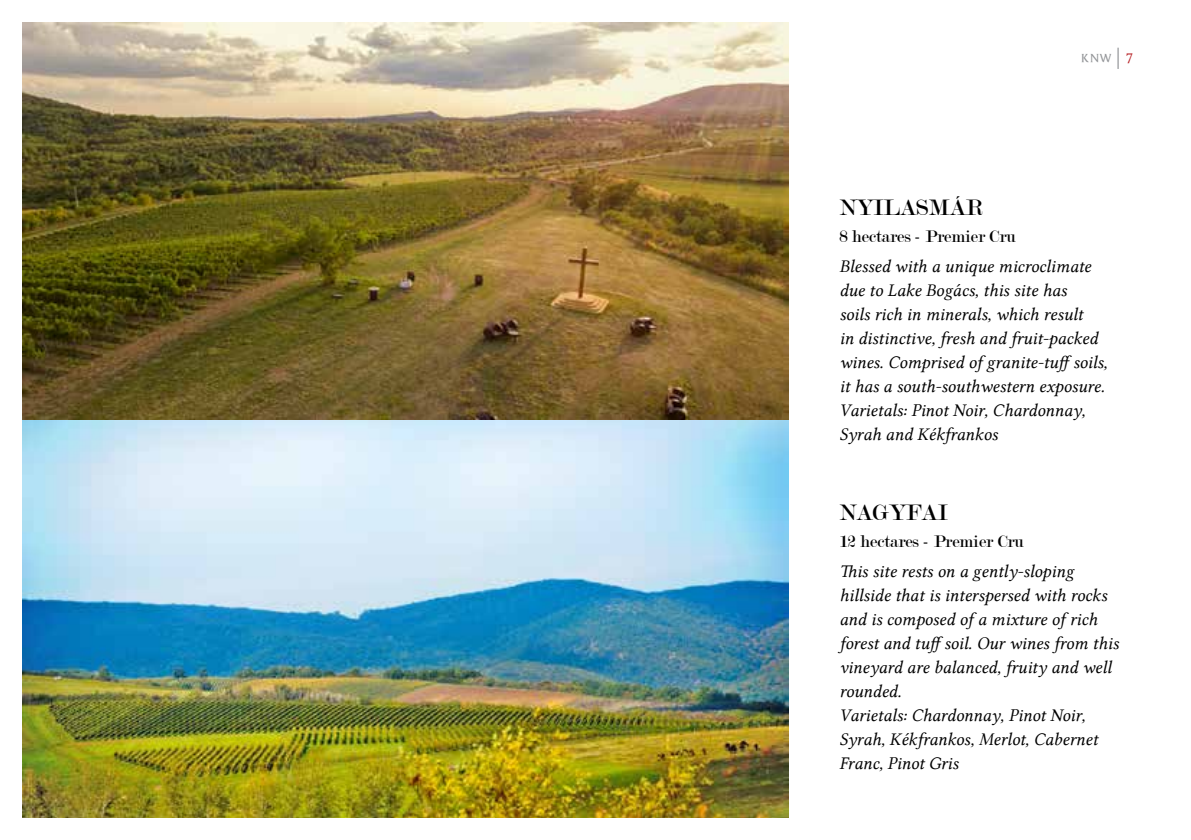
<style>
.page{position:relative;width:1191px;height:840px;background:#fff}
.page>*{position:absolute;margin:0;border:0;box-sizing:border-box;transform-origin:0 0}
.t1{font:24px "Modern";color:#000}
.t2{font:18px/24px "Lin Libertine I";color:#000}
.t3{font:18px "Modern";color:#000}
.t4{font:12px "Friz Quadrata PFL";color:#939598}
.s1{font-family:"Lin Libertine";font-size:16px;color:#b61d22}
</style>
<div class="page">
<svg style="left:1117px;top:48px;width:1px;height:21px"></svg>
<img style="left:23px;top:23px;width:765px;height:793px">
<p class="t4" style="left:1081px;top:51px;width:53px">KNW <span class="s1">7</span></p>
<h1 class="t1" style="left:839px;top:195px;width:145px">NYILASMÁR</h1>
<p class="t3" style="left:839px;top:227px;width:178px">8 hectares - Premier Cru</p>
<p class="t2" style="left:839px;top:254px;width:270px">Blessed with a unique microclimate due to Lake Bogács, this site has<br>soils rich in minerals, which result<br>in distinctive, fresh and fruit-packed wines. Comprised of granite-tuff soils, it has a south-southwestern exposure.<br>Varietals: Pinot Noir, Chardonnay, Syrah and Kékfrankos</p>
<h1 class="t1" style="left:839px;top:500px;width:110px">NAGYFAI</h1>
<p class="t3" style="left:839px;top:532px;width:186px">12 hectares - Premier Cru</p>
<p class="t2" style="left:839px;top:559px;width:281px">This site rests on a gently-sloping hillside that is interspersed with rocks and is composed of a mixture of rich forest and tuff soil. Our wines from this vineyard are balanced, fruity and well rounded.<br>Varietals: Chardonnay, Pinot Noir,<br>Syrah, Kékfrankos, Merlot, Cabernet<br>Franc, Pinot Gris</p>
</div>
